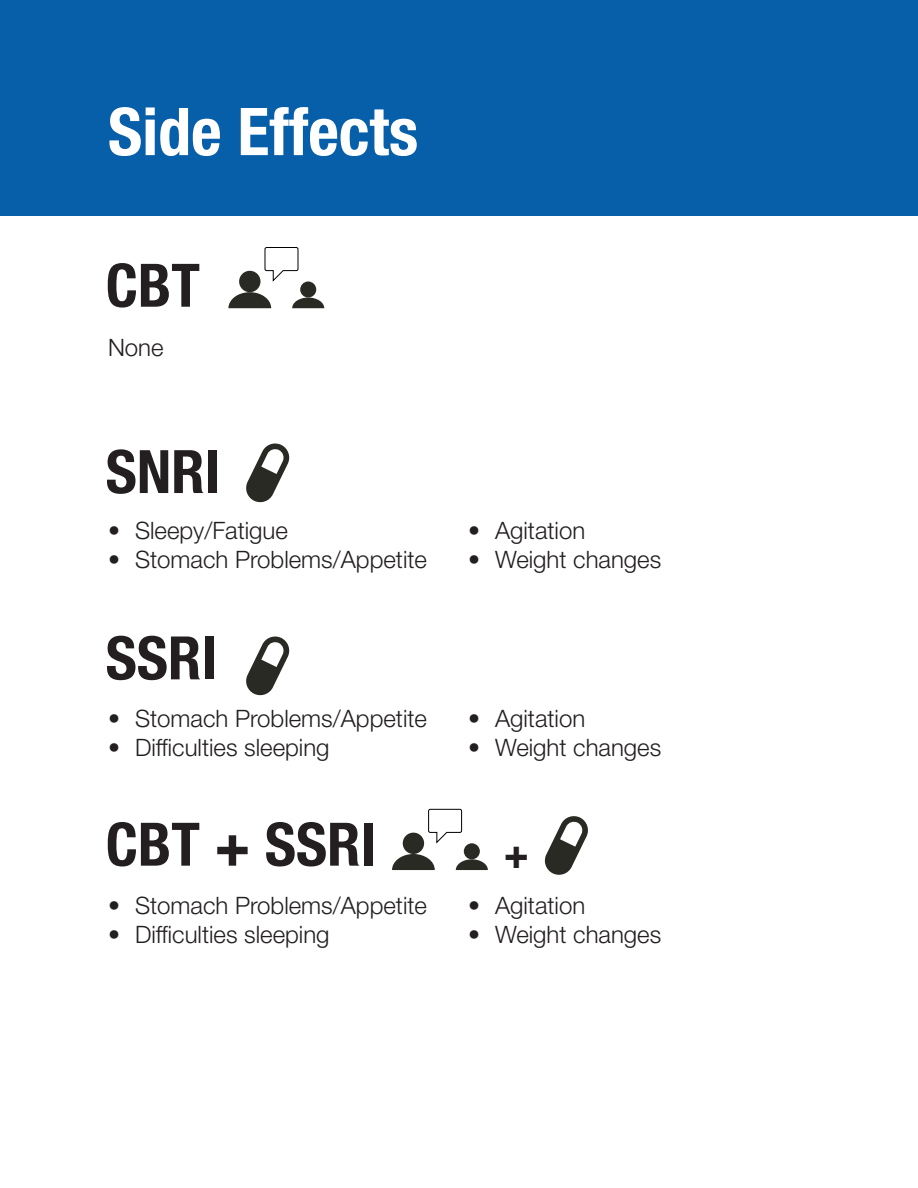
<style>
.page{position:relative;width:918px;height:1188px;background:#fff}
.page>*{position:absolute;margin:0;border:0;box-sizing:border-box;transform-origin:0 0}
.t1{font:700 condensed 66px "Helvetica Neue LT Std";color:#fff}
.t2{font:700 condensed 60px "Helvetica Neue LT Std";color:#231f20}
.t3{font:700 condensed 42px "Helvetica Neue LT Std";color:#231f20}
.t4{font:300 24px "Helvetica Neue LT Std";color:#231f20}
</style>
<div class="page">
<div style="left:0;top:0;width:918px;height:216px;background:#065fa8"></div>
<svg style="left:246px;top:443px;width:44px;height:60px"></svg>
<svg style="left:246px;top:636px;width:44px;height:60px"></svg>
<div style="left:300px;top:282px;width:16px;height:16px;background:#2a2a24;border-radius:50%"></div>
<svg style="left:292px;top:298px;width:32px;height:10px"></svg>
<div style="left:239px;top:271px;width:22px;height:21px;background:#2a2a24;border-radius:50%"></div>
<svg style="left:228px;top:292px;width:43px;height:16px"></svg>
<svg style="left:264px;top:247px;width:35px;height:35px"></svg>
<div style="left:464px;top:843px;width:16px;height:16px;background:#2a2a24;border-radius:50%"></div>
<svg style="left:456px;top:859px;width:32px;height:11px"></svg>
<div style="left:403px;top:833px;width:21px;height:21px;background:#2a2a24;border-radius:50%"></div>
<svg style="left:392px;top:854px;width:43px;height:16px"></svg>
<svg style="left:428px;top:808px;width:34px;height:36px"></svg>
<svg style="left:544px;top:816px;width:44px;height:59px"></svg>
<p class="t1" style="left:108px;top:92px;width:312px">Side Effects</p>
<p class="t2" style="left:106px;top:249px;width:96px">CBT</p>
<p class="t4" style="left:108px;top:333px;width:57px">None</p>
<p class="t2" style="left:106px;top:435px;width:116px">SNRI</p>
<p class="t4" style="left:108px;top:516px;width:181px">• Sleepy/Fatigue</p>
<p class="t4" style="left:108px;top:545px;width:321px">• Stomach Problems/Appetite</p>
<p class="t2" style="left:106px;top:622px;width:113px">SSRI</p>
<p class="t4" style="left:108px;top:704px;width:321px">• Stomach Problems/Appetite</p>
<p class="t4" style="left:108px;top:733px;width:223px">• Difficulties sleeping</p>
<p class="t2" style="left:106px;top:808px;width:272px">CBT + SSRI</p>
<p class="t4" style="left:108px;top:891px;width:321px">• Stomach Problems/Appetite</p>
<p class="t4" style="left:108px;top:920px;width:223px">• Difficulties sleeping</p>
<p class="t4" style="left:468px;top:516px;width:119px">• Agitation</p>
<p class="t4" style="left:468px;top:545px;width:195px">• Weight changes</p>
<p class="t4" style="left:468px;top:704px;width:119px">• Agitation</p>
<p class="t4" style="left:468px;top:733px;width:195px">• Weight changes</p>
<p class="t3" style="left:504px;top:828px;width:27px">+</p>
<p class="t4" style="left:468px;top:891px;width:119px">• Agitation</p>
<p class="t4" style="left:468px;top:920px;width:195px">• Weight changes</p>
</div>
